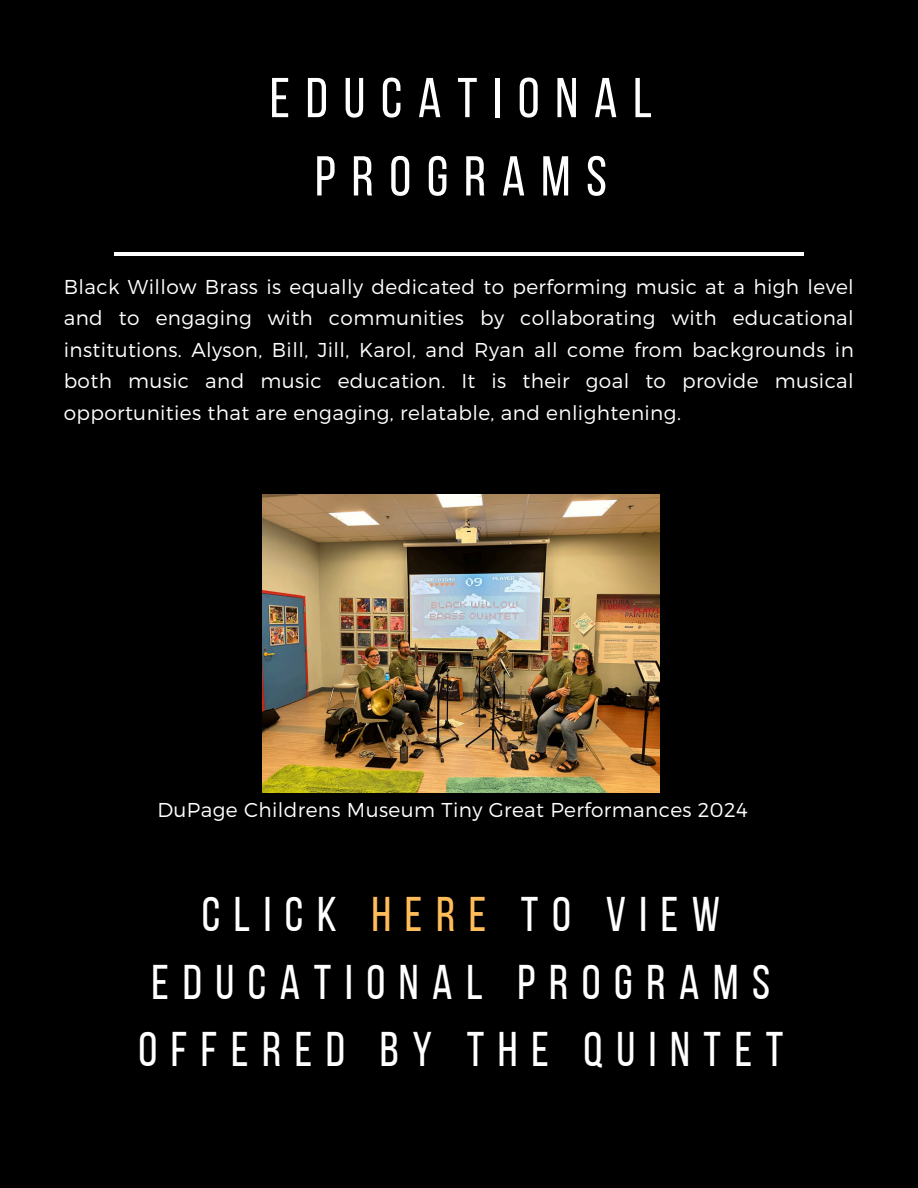
<style>
.page{position:relative;width:918px;height:1188px;background:#000}
.page>*{position:absolute;margin:0;border:0;box-sizing:border-box;transform-origin:0 0}
.t1{font:56.1px/78.3px "Bebas Neue";letter-spacing:.28em;color:#fff;text-align:center}
.t2{font:48.6px/67.5px "Bebas Neue";letter-spacing:.28em;color:#fff;text-align:center}
.t3{font:300 20.1px/31.5px "Montserrat";letter-spacing:.02em;color:#fff;text-align:justify}
.s1{color:#ffbd59}
</style>
<div class="page">
<hr style="left:114px;top:252px;width:690px;height:3px;background:#fff">
<img style="left:263px;top:494px;width:397px;height:298px">
<p class="t1" style="left:270px;top:64px;width:384px">EDUCATIONAL<br>PROGRAMS</p>
<p class="t3" style="left:64px;top:270px;width:792px">Black Willow Brass is equally dedicated to performing music at a high level and to engaging with communities by collaborating with educational institutions. Alyson, Bill, Jill, Karol, and Ryan all come from backgrounds in both music and music education. It is their goal to provide musical opportunities that are engaging, relatable, and enlightening.</p>
<p class="t3" style="left:157px;top:793px;width:592px">DuPage Childrens Museum Tiny Great Performances 2024</p>
<p class="t2" style="left:138px;top:886px;width:647px">CLICK <span class="s1">HERE</span> TO VIEW<br>EDUCATIONAL PROGRAMS<br>OFFERED BY THE QUINTET</p>
</div>
